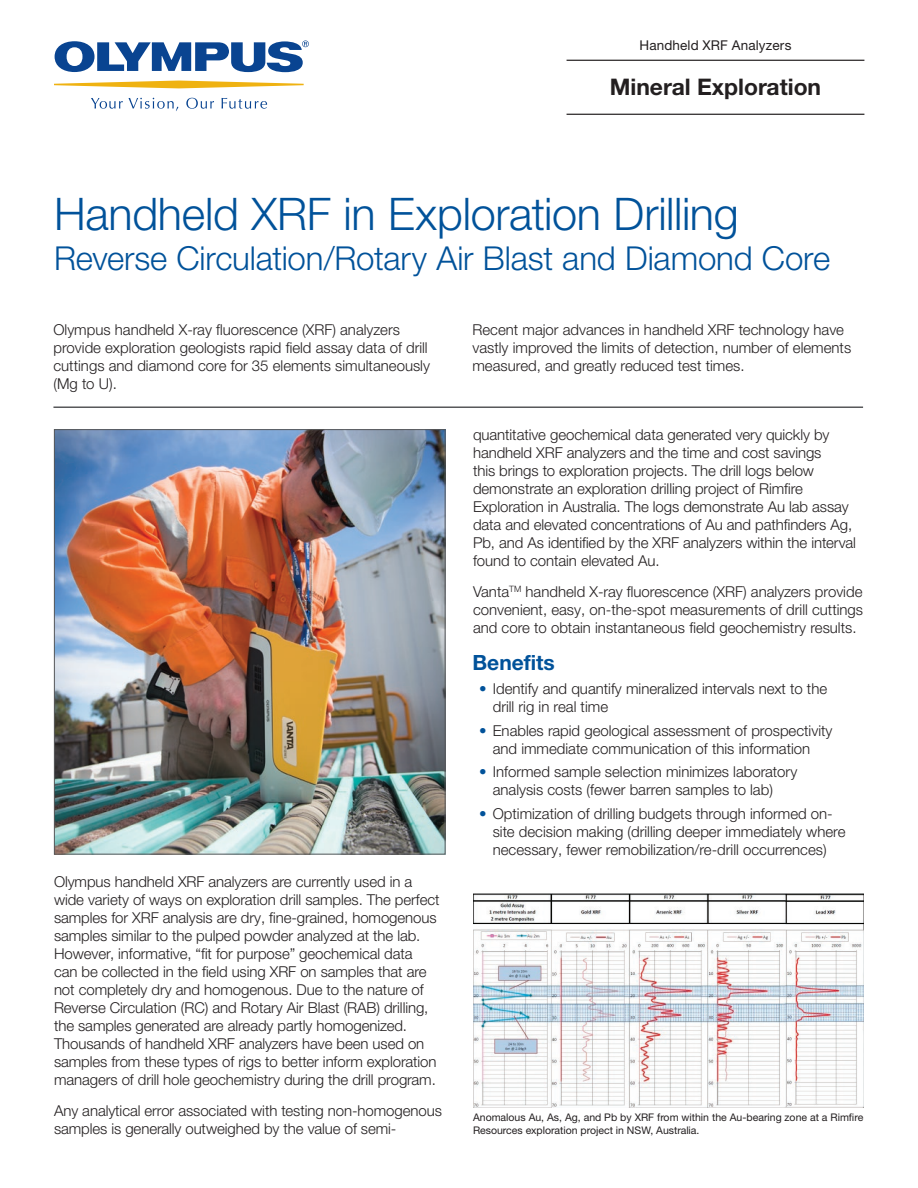
<style>
.page{position:relative;width:918px;height:1188px;background:#fff}
.page>*{position:absolute;margin:0;border:0;box-sizing:border-box;transform-origin:0 0}
.Cover_Title_1{font:300 45px "Helvetica Neue LTW1 G";letter-spacing:-.005em;color:#01529a}
.Cover_Title_1-2{font:300 33px "Helvetica Neue LTW1 G";letter-spacing:-.005em;color:#01529a}
.t1{font:700 22.8px "Helvetica Neue LTW1 G";color:#231f20}
.Title_2{font:700 21px "Helvetica Neue LTW1 G";color:#01529a}
.Text{font:300 15px/18px "Helvetica Neue LTW1 G";letter-spacing:-.005em;color:#231f20}
.Title_2-2{font:300 15px/18px "Helvetica Neue LTW1 G";color:#231f20}
.t2{font:13.5px "Helvetica Neue LTW1 G";letter-spacing:.01em;color:#231f20}
.t3{font:10.5px/12.6px "Helvetica Neue LTW1 G";color:#231f20}
.s1{color:#01529a}
</style>
<div class="page">
<svg style="left:54px;top:81px;width:250px;height:7px"></svg>
<svg style="left:91px;top:98px;width:87px;height:13px"></svg>
<svg style="left:186px;top:98px;width:28px;height:11px"></svg>
<svg style="left:222px;top:98px;width:45px;height:11px"></svg>
<svg style="left:55px;top:41px;width:254px;height:31px"></svg>
<hr style="left:567px;top:60px;width:297px;height:1px;background:#231f20">
<hr style="left:567px;top:114px;width:297px;height:1px;background:#231f20">
<img style="left:56px;top:431px;width:388px;height:422px">
<img style="left:473px;top:893px;width:391px;height:215px">
<hr style="left:53px;top:406px;width:810px;height:2px;background:#57585a">
<p class="t2" style="left:640px;top:37px;width:153px">Handheld XRF Analyzers</p>
<h3 class="t1" style="left:610px;top:73px;width:213px">Mineral Exploration</h3>
<p class="Cover_Title_1" style="left:54px;top:187px;width:686px">Handheld XRF in Exploration Drilling</p>
<p class="Cover_Title_1-2" style="left:54px;top:238px;width:778px">Reverse Circulation/Rotary Air Blast and Diamond Core</p>
<p class="Title_2-2" style="left:53px;top:320px;width:378px">Olympus handheld X-ray fluorescence (XRF) analyzers provide exploration geologists rapid field assay data of drill cuttings and diamond core for 35 elements simultaneously (Mg to U).</p>
<p class="Text" style="left:472px;top:320px;width:380px">Recent major advances in handheld XRF technology have vastly improved the limits of detection, number of elements measured, and greatly reduced test times.</p>
<p class="Text" style="left:473px;top:426px;width:385px">quantitative geochemical data generated very quickly by handheld XRF analyzers and the time and cost savings<br>this brings to exploration projects. The drill logs below demonstrate an exploration drilling project of Rimfire Exploration in Australia. The logs demonstrate Au lab assay data and elevated concentrations of Au and pathfinders Ag, Pb, and As identified by the XRF analyzers within the interval found to contain elevated Au.</p>
<p class="Text" style="left:473px;top:583px;width:392px;text-align:justify">Vanta<sup>TM</sup> handheld X-ray fluorescence (XRF) analyzers provide convenient, easy, on-the-spot measurements of drill cuttings and core to obtain instantaneous field geochemistry results.</p>
<p class="Text" style="left:54px;top:872px;width:387px">Olympus handheld XRF analyzers are currently used in a wide variety of ways on exploration drill samples. The perfect samples for XRF analysis are dry, fine-grained, homogenous samples similar to the pulped powder analyzed at the lab.<br>However, informative, “fit for purpose” geochemical data can be collected in the field using XRF on samples that are not completely dry and homogenous. Due to the nature of Reverse Circulation (RC) and Rotary Air Blast (RAB) drilling, the samples generated are already partly homogenized.<br>Thousands of handheld XRF analyzers have been used on samples from these types of rigs to better inform exploration managers of drill hole geochemistry during the drill program.</p>
<p class="Text" style="left:54px;top:1102px;width:389px">Any analytical error associated with testing non-homogenous samples is generally outweighed by the value of semi-</p>
<p class="Title_2" style="left:472px;top:649px;width:84px">Benefits</p>
<p class="Text" style="left:493px;top:680px;width:336px;text-indent:-14px"><span class="s1">•</span> Identify and quantify mineralized intervals next to the drill rig in real time</p>
<p class="Text" style="left:479px;top:721px;width:355px;text-align:center"><span class="s1">•</span> Enables rapid geological assessment of prospectivity and immediate communication of this information</p>
<p class="Text" style="left:493px;top:763px;width:306px;text-indent:-14px"><span class="s1">•</span> Informed sample selection minimizes laboratory analysis costs (fewer barren samples to lab)</p>
<p class="Text" style="left:493px;top:804px;width:354px;text-indent:-14px"><span class="s1">•</span> Optimization of drilling budgets through informed on&shy;site decision making (drilling deeper immediately where necessary, fewer remobilization/re-drill occurrences)</p>
<p class="t3" style="left:473px;top:1111px;width:392px">Anomalous Au, As, Ag, and Pb by XRF from within the Au-bearing zone at a Rimfire<br>Resources exploration project in NSW, Australia.</p>
</div>
